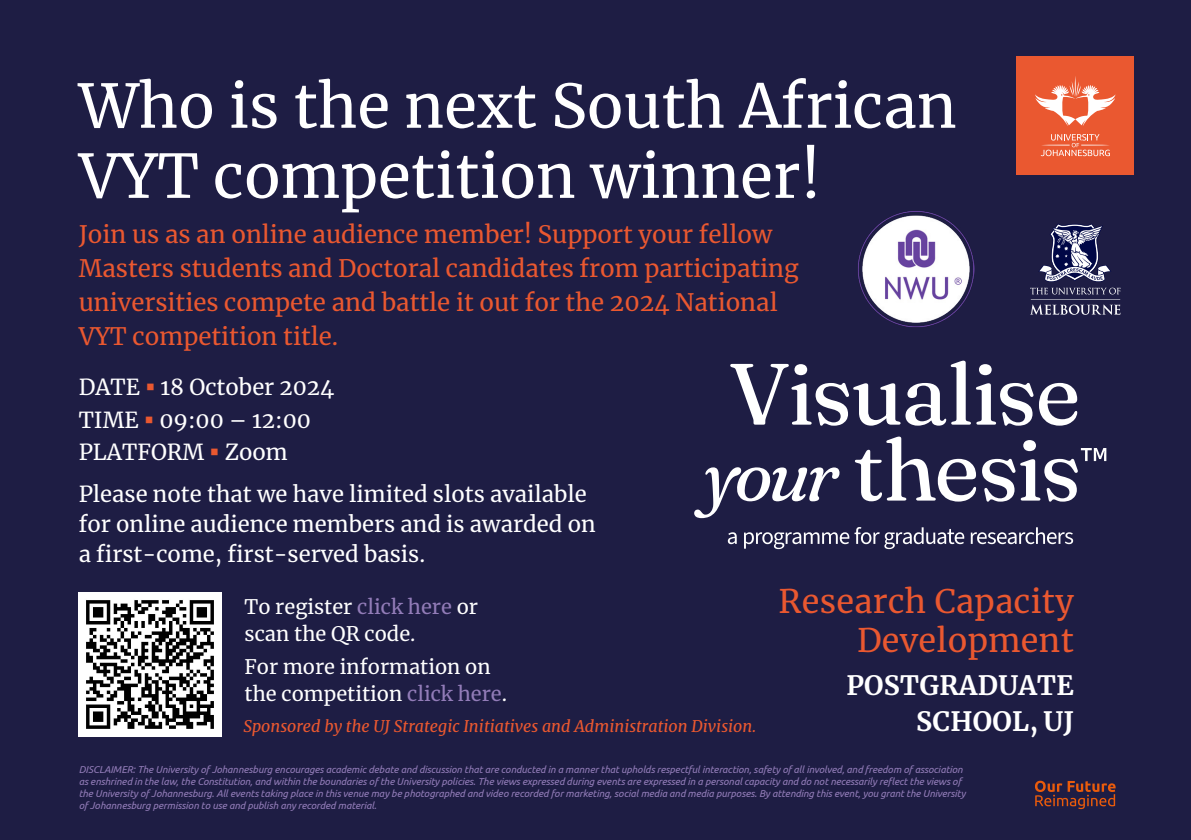
<style>
.page{position:relative;width:1191px;height:840px;background:#fff}
.page>*{position:absolute;margin:0;border:0;box-sizing:border-box;transform-origin:0 0}
.t1{font:60px/70px "Merriweather";color:#fff}
.t2{font:32.4px/38.8px "Merriweather";letter-spacing:.01em;color:#ea5830;text-align:right}
.t3{font:700 26.6px/36px "Merriweather";letter-spacing:.01em;color:#fff;text-align:right}
.t4{font:24px/34px "Merriweather";color:#ea5830}
.t5{font:22px/32.8px "Merriweather";color:#fff}
.t6{font:20px/27px "Merriweather";color:#fff}
.t7{font:italic 16px "Merriweather";color:#ea5830}
.t8{font:italic 10px/12px "Ubuntu";letter-spacing:-.01em;color:#927cb8}
.s1{color:#ea5830}
.s2{color:#927cb8}
</style>
<div class="page">
<div style="left:0;top:0;width:1191px;height:839px;background:#1e1d44"></div>
<div style="left:1016px;top:57px;width:118px;height:118px;background:#ea5830"></div>
<svg style="left:1035px;top:76px;width:80px;height:50px"></svg>
<svg style="left:1040px;top:134px;width:69px;height:22px"></svg>
<svg style="left:1035px;top:780px;width:80px;height:28px"></svg>
<svg style="left:694px;top:436px;width:412px;height:82px"></svg>
<svg style="left:730px;top:360px;width:347px;height:65px"></svg>
<svg style="left:728px;top:527px;width:345px;height:22px"></svg>
<svg style="left:1030px;top:224px;width:90px;height:90px"></svg>
<img style="left:858px;top:211px;width:116px;height:116px">
<img style="left:79px;top:592px;width:143px;height:143px">
<h1 class="t1" style="left:79px;top:69px;width:879px">Who is the next South African<br>VYT competition winner!</h1>
<h3 class="t4" style="left:79px;top:217px;width:721px">Join us as an online audience member! Support your fellow Masters students and Doctoral candidates from participating universities compete and battle it out for the 2024 National VYT competition title.</h3>
<h3 class="t5" style="left:79px;top:369px;width:257px">DATE <span class="s1">▪</span> 18 October 2024<br>TIME <span class="s1">▪</span> 09:00 – 12:00<br>PLATFORM <span class="s1">▪</span> Zoom</h3>
<h3 class="t5" style="left:79px;top:478px;width:518px;line-height:30px">Please note that we have limited slots available for online audience members and is awarded on a first-come, first-served basis.</h3>
<h3 class="t6" style="left:244px;top:592px;width:235px">To register <span class="s2">click here</span> or scan the QR code.</h3>
<h3 class="t6" style="left:244px;top:652px;width:264px">For more information on the competition <span class="s2">click here</span>.</h3>
<h3 class="t7" style="left:243px;top:715px;width:514px">Sponsored by the UJ Strategic Initiatives and Administration Division.</h3>
<h2 class="t2" style="left:778px;top:580px;width:297px">Research Capacity<br>Development</h2>
<h3 class="t3" style="left:846px;top:666px;width:229px">POSTGRADUATE<br>SCHOOL, UJ</h3>
<p class="t8" style="left:79px;top:762px;width:888px">DISCLAIMER: The University of Johannesburg encourages academic debate and discussion that are conducted in a manner that upholds respectful interaction, safety of all involved, and freedom of association as enshrined in the law, the Constitution, and within the boundaries of the University policies. The views expressed during events are expressed in a personal capacity and do not necessarily reflect the views of the University of Johannesburg. All events taking place in this venue may be photographed and video recorded for marketing, social media and media purposes. By attending this event, you grant the University of Johannesburg permission to use and publish any recorded material.</p>
</div>
